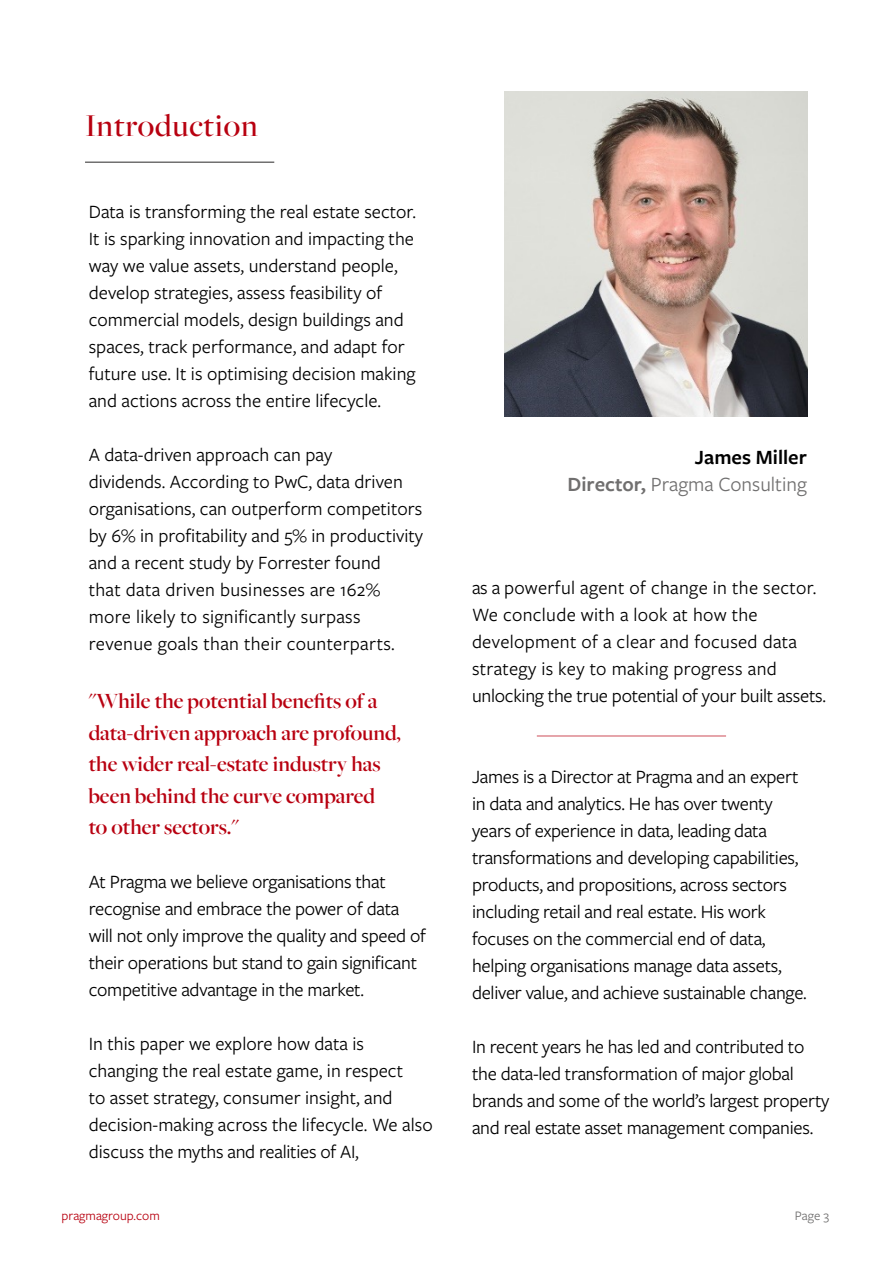
<style>
.page{position:relative;width:893px;height:1263px;background:#fff}
.page>*{position:absolute;margin:0;border:0;box-sizing:border-box;transform-origin:0 0}
.t1{font:500 33px "Freight Big Pro";letter-spacing:.03em;color:#b80010}
.t2{font:600 22.5px/31.5px "Freight Big Pro";color:#b80010}
.t3{font:21px/27px "Freight Sans Pro";color:#706f6f;text-align:right}
.t4{font:19.5px/27px "Freight Sans Pro";letter-spacing:-.005em;color:#000}
.t5{font:19.5px/27px "Freight Sans Pro";letter-spacing:.015em;color:#000}
.t6{font:13.5px "Freight Sans Pro";color:#b80010}
.t7{font:13.5px "Freight Sans Pro";color:#706f6f}
.s1{font-weight:600;color:#000}
.s2{font-weight:600}
</style>
<div class="page">
<hr style="left:85px;top:161px;width:189px;height:2px;background:#706f6f">
<img style="left:505px;top:91px;width:302px;height:326px">
<hr style="left:537px;top:736px;width:189px;height:1px;background:#cd4d58">
<h1 class="t1" style="left:85px;top:104px;width:174px">Introduction</h1>
<p class="t4" style="left:89px;top:197px;width:329px">Data is transforming the real estate sector.<br>It is sparking innovation and impacting the way we value assets, understand people, develop strategies, assess feasibility of commercial models, design buildings and spaces, track performance, and adapt for future use. It is optimising decision making and actions across the entire lifecycle.</p>
<p class="t4" style="left:89px;top:440px;width:336px">A data-driven approach can pay<br>dividends. According to PwC, data driven organisations, can outperform competitors by 6% in profitability and 5% in productivity and a recent study by Forrester found<br>that data driven businesses are 162% more likely to significantly surpass revenue goals than their counterparts.</p>
<p class="t2" style="left:89px;top:685px;width:314px">"While the potential benefits of a data-driven approach are profound, the wider real-estate industry has been behind the curve compared<br>to other sectors."</p>
<p class="t4" style="left:89px;top:867px;width:339px">At Pragma we believe organisations that recognise and embrace the power of data will not only improve the quality and speed of their operations but stand to gain significant competitive advantage in the market.</p>
<p class="t4" style="left:89px;top:1029px;width:345px">In this paper we explore how data is changing the real estate game, in respect<br>to asset strategy, consumer insight, and decision-making across the lifecycle. We also discuss the myths and realities of AI,</p>
<p class="t3" style="left:568px;top:443px;width:241px"><span class="s1">James Miller<br></span><span class="s2">Director,</span> Pragma Consulting</p>
<p class="t5" style="left:472px;top:573px;width:356px">as a powerful agent of change in the sector.<br>We conclude with a look at how the development of a clear and focused data strategy is key to making progress and unlocking the true potential of your built assets.</p>
<p class="t4" style="left:472px;top:762px;width:336px">James is a Director at Pragma and an expert in data and analytics. He has over twenty years of experience in data, leading data transformations and developing capabilities, products, and propositions, across sectors including retail and real estate. His work focuses on the commercial end of data, helping organisations manage data assets, deliver value, and achieve sustainable change.</p>
<p class="t4" style="left:472px;top:1032px;width:359px">In recent years he has led and contributed to the data-led transformation of major global brands and some of the world’s largest property and real estate asset management companies.</p>
<p class="t6" style="left:62px;top:1207px;width:100px">pragmagroup.com</p>
<p class="t7" style="left:795px;top:1207px;width:36px">Page 3</p>
</div>
